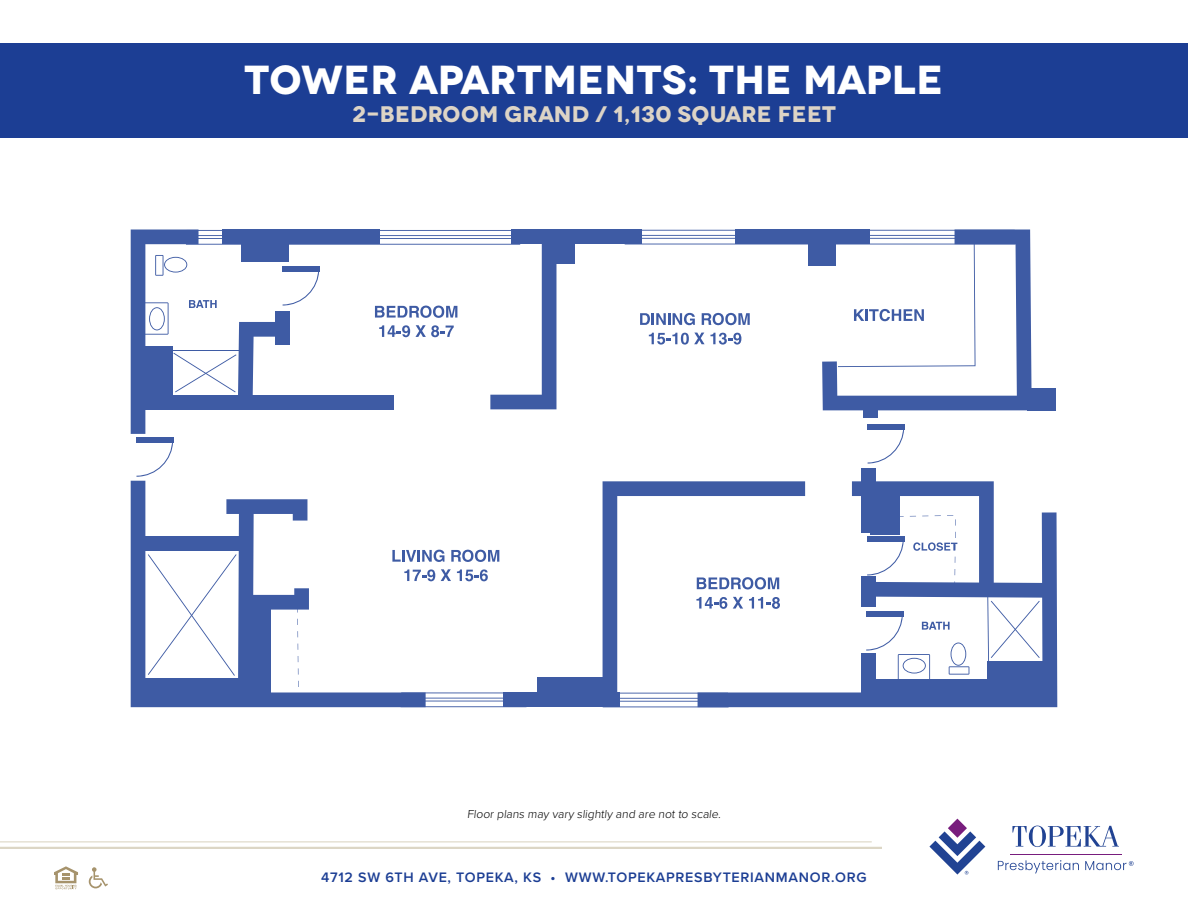
<style>
.page{position:relative;width:1188px;height:918px;background:#fff}
.page>*{position:absolute;margin:0;border:0;box-sizing:border-box;transform-origin:0 0}
.t1{font:700 40.5px "Novecentowide";letter-spacing:.005em;color:#fff}
.t2{font:700 22.5px "Novecentowide";letter-spacing:.01em;color:#ddd4c6}
.t3{font:600 14.25px "Proxima Nova";letter-spacing:.05em;color:#1c3e94}
.t4{font:300 12px "Proxima Nova";color:#000}
</style>
<div class="page">
<div style="left:0;top:43px;width:1188px;height:95px;background:#1c3e94"></div>
<svg style="left:54px;top:866px;width:24px;height:23px"></svg>
<svg style="left:89px;top:867px;width:19px;height:21px"></svg>
<hr style="left:0;top:841px;width:872px;height:1px;background:#a8996e">
<hr style="left:0;top:847px;width:882px;height:2px;background:#a8996e">
<hr style="left:1010px;top:854px;width:112px;height:1px;background:#781d7d">
<svg style="left:998px;top:860px;width:81px;height:13px"></svg>
<svg style="left:1085px;top:861px;width:49px;height:9px"></svg>
<svg style="left:929px;top:819px;width:56px;height:56px"></svg>
<svg style="left:1012px;top:826px;width:107px;height:21px"></svg>
<hr style="left:186px;top:244px;width:334px;height:1px;background:#1c3e94">
<hr style="left:187px;top:230px;width:333px;height:1px;background:#1c3e94">
<hr style="left:187px;top:238px;width:331px;height:1px;background:#1c3e94">
<hr style="left:187px;top:235px;width:331px;height:1px;background:#1c3e94">
<svg style="left:131px;top:481px;width:295px;height:226px"></svg>
<div style="left:503px;top:692px;width:117px;height:15px;background:#3e5ba4"></div>
<svg style="left:698px;top:512px;width:359px;height:195px"></svg>
<div style="left:735px;top:230px;width:135px;height:14px;background:#3e5ba4"></div>
<div style="left:511px;top:230px;width:131px;height:14px;background:#3e5ba4"></div>
<div style="left:222px;top:230px;width:158px;height:14px;background:#3e5ba4"></div>
<div style="left:143px;top:395px;width:251px;height:14px;background:#3e5ba4"></div>
<svg style="left:603px;top:481px;width:202px;height:218px"></svg>
<svg style="left:490px;top:243px;width:66px;height:166px"></svg>
<div style="left:143px;top:536px;width:99px;height:15px;background:#3e5ba4"></div>
<div style="left:862px;top:653px;width:14px;height:42px;background:#3e5ba4"></div>
<div style="left:862px;top:469px;width:14px;height:64px;background:#3e5ba4"></div>
<div style="left:140px;top:678px;width:106px;height:19px;background:#3e5ba4"></div>
<div style="left:537px;top:677px;width:71px;height:20px;background:#3e5ba4"></div>
<div style="left:873px;top:679px;width:127px;height:17px;background:#3e5ba4"></div>
<div style="left:987px;top:661px;width:61px;height:37px;background:#3e5ba4"></div>
<div style="left:554px;top:241px;width:21px;height:23px;background:#3e5ba4"></div>
<div style="left:808px;top:240px;width:28px;height:26px;background:#3e5ba4"></div>
<div style="left:1027px;top:388px;width:29px;height:23px;background:#3e5ba4"></div>
<svg style="left:136px;top:442px;width:37px;height:35px"></svg>
<div style="left:136px;top:437px;width:38px;height:5px;background:#3e5ba4"></div>
<svg style="left:868px;top:429px;width:36px;height:35px"></svg>
<div style="left:867px;top:424px;width:38px;height:5px;background:#3e5ba4"></div>
<hr style="left:401px;top:706px;width:125px;height:1px;background:#1c3e94">
<hr style="left:401px;top:692px;width:125px;height:1px;background:#1c3e94">
<hr style="left:402px;top:701px;width:123px;height:1px;background:#1c3e94">
<hr style="left:402px;top:698px;width:122px;height:1px;background:#1c3e94">
<svg style="left:148px;top:499px;width:161px;height:199px"></svg>
<hr style="left:625px;top:244px;width:391px;height:1px;background:#1c3e94">
<hr style="left:626px;top:230px;width:389px;height:1px;background:#1c3e94">
<hr style="left:626px;top:238px;width:387px;height:1px;background:#1c3e94">
<hr style="left:627px;top:235px;width:385px;height:1px;background:#1c3e94">
<svg style="left:822px;top:230px;width:210px;height:180px"></svg>
<svg style="left:392px;top:550px;width:52px;height:12px"></svg>
<svg style="left:451px;top:550px;width:48px;height:12px"></svg>
<svg style="left:404px;top:569px;width:31px;height:12px"></svg>
<svg style="left:441px;top:569px;width:10px;height:12px"></svg>
<svg style="left:457px;top:569px;width:31px;height:12px"></svg>
<svg style="left:697px;top:577px;width:82px;height:13px"></svg>
<svg style="left:696px;top:597px;width:31px;height:12px"></svg>
<svg style="left:733px;top:597px;width:10px;height:12px"></svg>
<svg style="left:749px;top:597px;width:31px;height:12px"></svg>
<svg style="left:375px;top:306px;width:82px;height:12px"></svg>
<svg style="left:379px;top:325px;width:75px;height:12px"></svg>
<svg style="left:640px;top:313px;width:55px;height:12px"></svg>
<svg style="left:702px;top:313px;width:48px;height:12px"></svg>
<svg style="left:649px;top:333px;width:92px;height:12px"></svg>
<hr style="left:603px;top:706px;width:126px;height:1px;background:#1c3e94">
<hr style="left:603px;top:693px;width:125px;height:1px;background:#1c3e94">
<hr style="left:604px;top:701px;width:123px;height:1px;background:#1c3e94">
<hr style="left:604px;top:698px;width:123px;height:1px;background:#1c3e94">
<svg style="left:131px;top:230px;width:188px;height:204px"></svg>
<div style="left:282px;top:266px;width:38px;height:5px;background:#3e5ba4"></div>
<div style="left:275px;top:311px;width:15px;height:33px;background:#3e5ba4"></div>
<div style="left:864px;top:397px;width:14px;height:21px;background:#3e5ba4"></div>
<svg style="left:852px;top:481px;width:191px;height:206px"></svg>
<div style="left:867px;top:536px;width:37px;height:5px;background:#3e5ba4"></div>
<h1 class="t1" style="left:245px;top:54px;width:700px">TOWER APARTMENTS: THE MAPLE</h1>
<h2 class="t2" style="left:352px;top:100px;width:485px">2-BEDROOM GRAND / 1,130 SQUARE FEET</h2>
<p class="t4" style="left:467px;top:805px;width:257px">Floor plans may vary slightly and are not to scale.</p>
<p class="t3" style="left:321px;top:866px;width:547px">4712 SW 6TH AVE, TOPEKA, KS • WWW.TOPEKAPRESBYTERIANMANOR.ORG</p>
</div>
